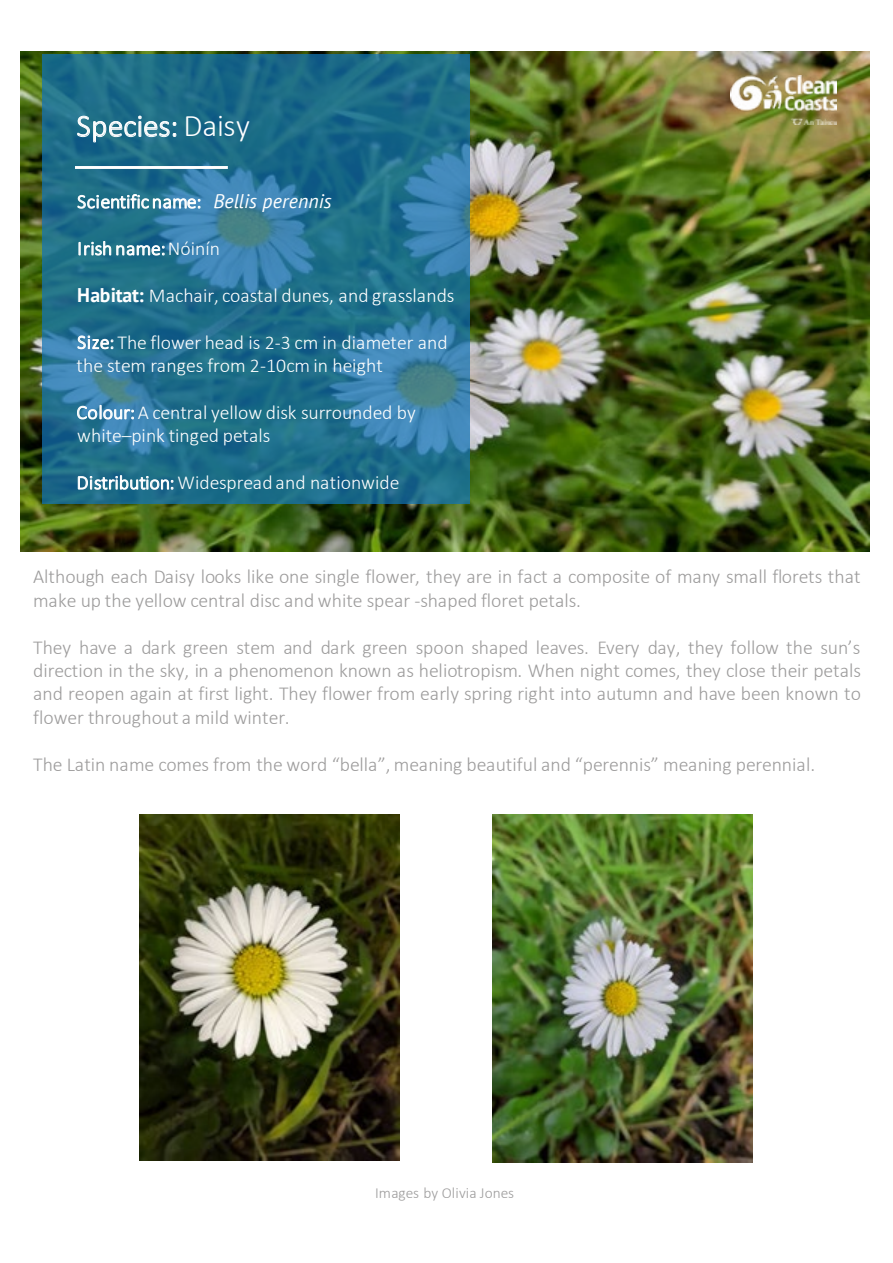
<style>
.page{position:relative;width:893px;height:1263px;background:#fff}
.page>*{position:absolute;margin:0;border:0;box-sizing:border-box;transform-origin:0 0}
.t1{font:300 31.5px "Calibri";letter-spacing:-.005em;color:#fff}
.t2{font:300 19.8px/23.4px "Calibri";color:#9d9c9c}
.t3{font:300 19.8px/23.4px "Calibri";color:#fff}
.t4{font:300 15.45px "Calibri";letter-spacing:.005em;color:#9d9c9c}
.s1{font-family:"PT Sans";font-weight:400;font-style:italic}
.s2{font-family:"PT Sans";font-weight:700}
</style>
<div class="page">
<img style="left:20px;top:52px;width:849px;height:499px">
<div style="left:43px;top:55px;width:427px;height:449px;background:#1274b6;opacity:.73"></div>
<hr style="left:75px;top:166px;width:153px;height:3px;background:#fff">
<img style="left:731px;top:75px;width:105px;height:49px">
<img style="left:139px;top:814px;width:261px;height:347px">
<img style="left:493px;top:815px;width:260px;height:347px">
<h1 class="t1" style="left:76px;top:106px;width:175px">Species: Daisy</h1>
<p class="t3" style="left:77px;top:190px;width:256px">Scientific name: <span class="s1">Bellis perennis</span></p>
<p class="t3" style="left:77px;top:236px;width:144px">Irish name: Nóinín</p>
<p class="t3" style="left:77px;top:283px;width:379px"><span class="s2">Habitat:</span> Machair, coastal dunes, and grasslands</p>
<p class="t3" style="left:76px;top:330px;width:373px">Size: The flower head is 2-3 cm in diameter and the stem ranges from 2-10cm in height</p>
<p class="t3" style="left:76px;top:400px;width:341px">Colour: A central yellow disk surrounded by white–pink tinged petals</p>
<p class="t3" style="left:76px;top:471px;width:325px">Distribution: Widespread and nationwide</p>
<p class="t2" style="left:33px;top:565px;width:829px">Although each Daisy looks like one single flower, they are in fact a composite of many small florets that make up the yellow central disc and white spear -shaped floret petals.</p>
<p class="t2" style="left:33px;top:635px;width:829px;text-align:justify">They have a dark green stem and dark green spoon shaped leaves. Every day, they follow the sun’s direction in the sky, in a phenomenon known as heliotropism. When night comes, they close their petals and reopen again at first light. They flower from early spring right into autumn and have been known to flower throughout a mild winter.</p>
<p class="t2" style="left:33px;top:752px;width:784px">The Latin name comes from the word “bella”, meaning beautiful and “perennis” meaning perennial.</p>
<p class="t4" style="left:375px;top:1183px;width:140px">Images by Olivia Jones</p>
</div>
